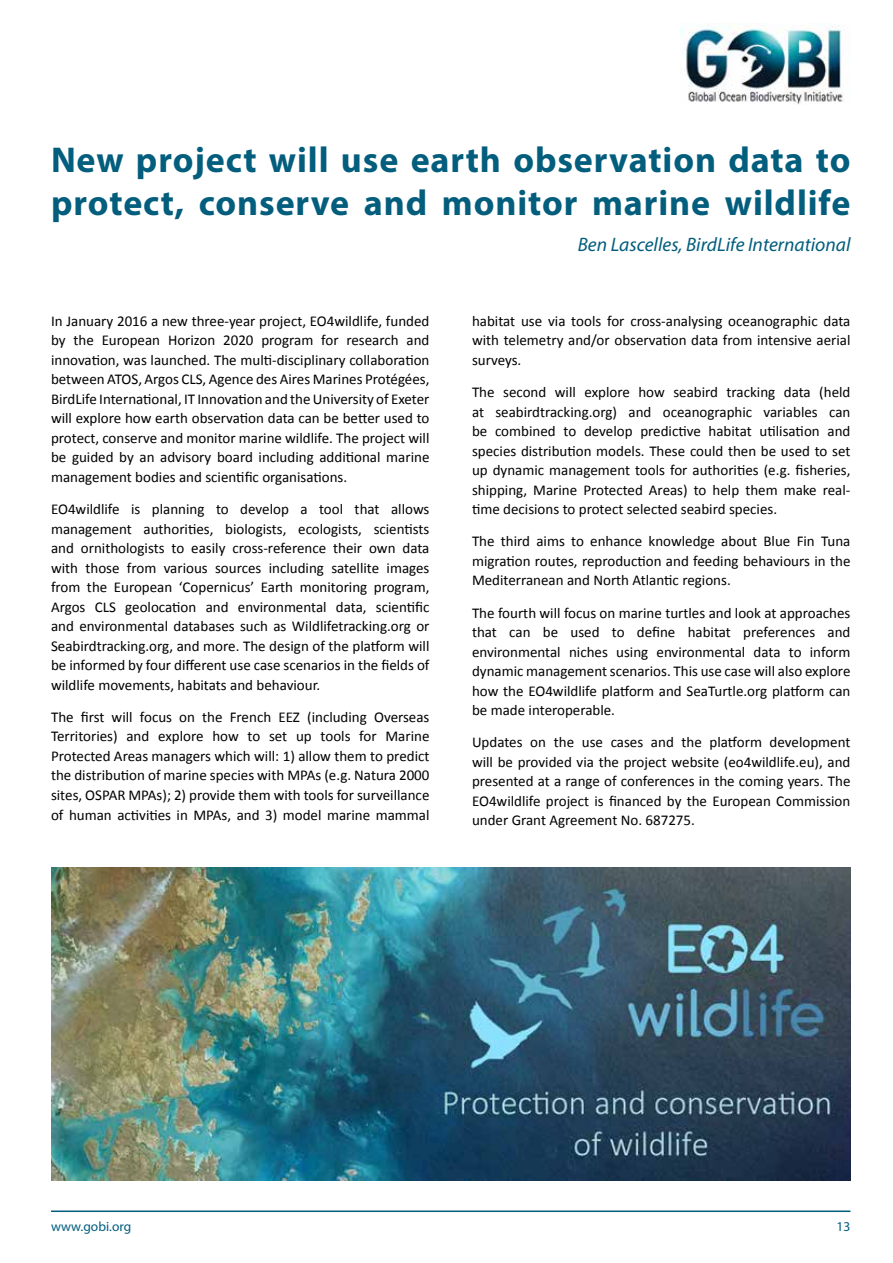
<style>
.page{position:relative;width:893px;height:1263px;background:#fff}
.page>*{position:absolute;margin:0;border:0;box-sizing:border-box;transform-origin:0 0}
.t1{font:700 36px/43.2px "Myriad Pro";letter-spacing:.025em;color:#035d7c}
.t2{font:italic 19.5px "Myriad Pro";color:#025d7d}
.t3{font:15px/19.5px "Calibri";color:#000;text-align:justify}
.t4{font:13.5px "Myriad Pro";color:#025d7d}
</style>
<div class="page">
<img style="left:680px;top:23px;width:163px;height:81px">
<hr style="left:51px;top:1210px;width:799px;height:2px;background:#025d7d">
<img style="left:51px;top:867px;width:799px;height:314px">
<h1 class="t1" style="left:51px;top:137px;width:801px">New project will use earth observation data to protect, conserve and monitor marine wildlife</h1>
<h2 class="t2" style="left:578px;top:232px;width:274px">Ben Lascelles, BirdLife International</h2>
<p class="t3" style="left:51px;top:311px;width:380px">In January 2016 a new three-year project, EO4wildlife, funded by the European Horizon 2020 program for research and innovation, was launched. The multi-disciplinary collaboration between ATOS, Argos CLS, Agence des Aires Marines Protégées, BirdLife International, IT Innovation and the University of Exeter will explore how earth observation data can be better used to protect, conserve and monitor marine wildlife. The project will be guided by an advisory board including additional marine management bodies and scientific organisations.</p>
<p class="t3" style="left:51px;top:499px;width:380px">EO4wildlife is planning to develop a tool that allows management authorities, biologists, ecologists, scientists and ornithologists to easily cross-reference their own data with those from various sources including satellite images from the European ‘Copernicus’ Earth monitoring program, Argos CLS geolocation and environmental data, scientific and environmental databases such as Wildlifetracking.org or Seabirdtracking.org, and more. The design of the platform will be informed by four different use case scenarios in the fields of wildlife movements, habitats and behaviour.</p>
<p class="t3" style="left:51px;top:707px;width:380px">The first will focus on the French EEZ (including Overseas Territories) and explore how to set up tools for Marine Protected Areas managers which will: 1) allow them to predict the distribution of marine species with MPAs (e.g. Natura 2000 sites, OSPAR MPAs); 2) provide them with tools for surveillance of human activities in MPAs, and 3) model marine mammal</p>
<p class="t3" style="left:472px;top:311px;width:380px">habitat use via tools for cross-analysing oceanographic data with telemetry and/or observation data from intensive aerial surveys.</p>
<p class="t3" style="left:472px;top:382px;width:380px">The second will explore how seabird tracking data (held at seabirdtracking.org) and oceanographic variables can be combined to develop predictive habitat utilisation and species distribution models. These could then be used to set up dynamic management tools for authorities (e.g. fisheries, shipping, Marine Protected Areas) to help them make real&shy;time decisions to protect selected seabird species.</p>
<p class="t3" style="left:472px;top:532px;width:380px">The third aims to enhance knowledge about Blue Fin Tuna migration routes, reproduction and feeding behaviours in the Mediterranean and North Atlantic regions.</p>
<p class="t3" style="left:472px;top:603px;width:380px">The fourth will focus on marine turtles and look at approaches that can be used to define habitat preferences and environmental niches using environmental data to inform dynamic management scenarios. This use case will also explore how the EO4wildlife platform and SeaTurtle.org platform can be made interoperable.</p>
<p class="t3" style="left:472px;top:733px;width:380px">Updates on the use cases and the platform development will be provided via the project website (eo4wildlife.eu), and presented at a range of conferences in the coming years. The EO4wildlife project is financed by the European Commission under Grant Agreement No. 687275.</p>
<p class="t4" style="left:51px;top:1218px;width:82px">www.gobi.org</p>
<p class="t4" style="left:837px;top:1218px;width:15px">13</p>
</div>
